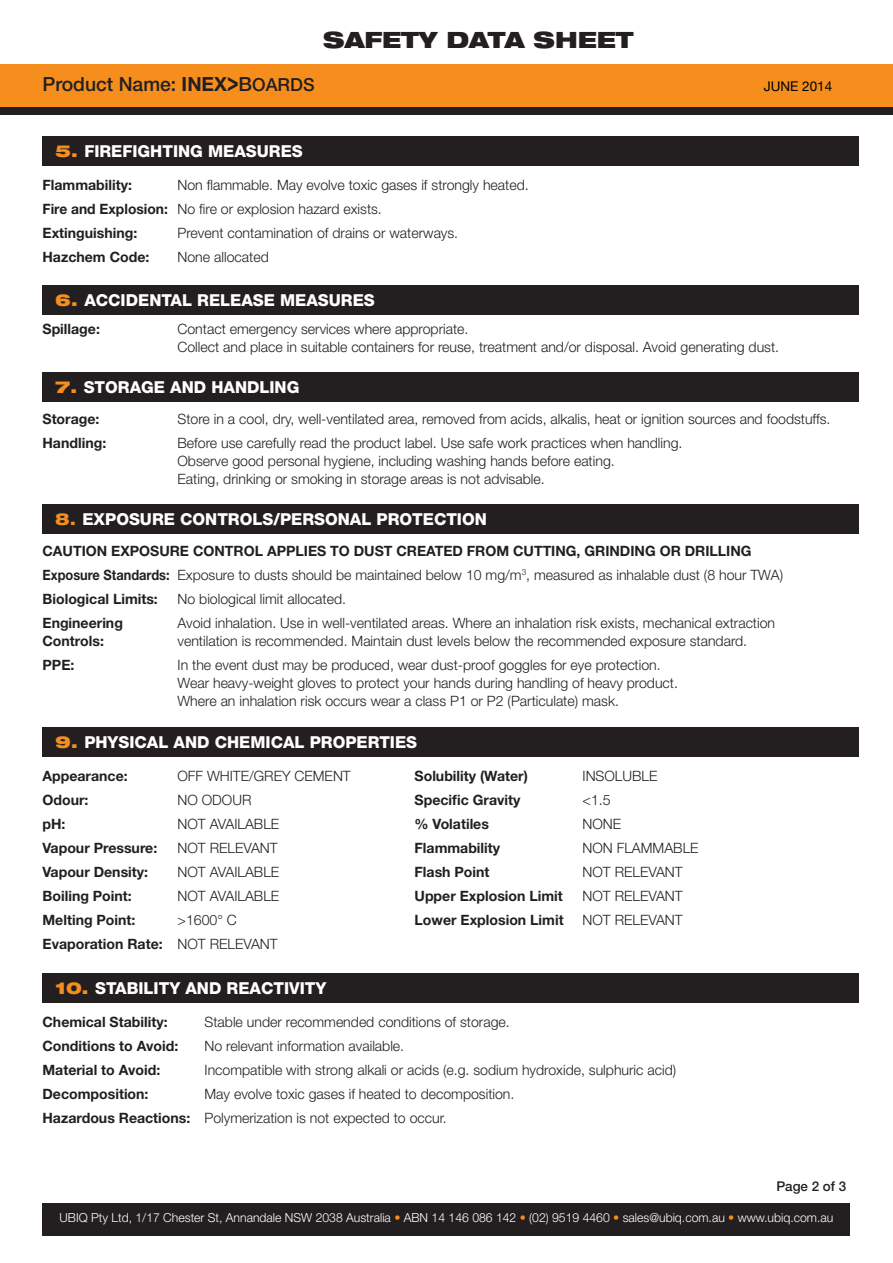
<style>
.page{position:relative;width:893px;height:1263px;background:#fff}
.page>*{position:absolute;margin:0;border:0;box-sizing:border-box;transform-origin:0 0}
.t1{font:900 expanded 22.5px "Helvetica Neue";color:#231f20}
.t2{font:500 19.5px "Helvetica Neue";color:#231f20}
.t3{font:500 18px "Helvetica Neue";color:#231f20}
.t4{font:800 16.5px "Helvetica Neue";color:#fff}
.t5{font:300 14.25px/18px "Helvetica Neue";color:#231f20}
.t6{font:700 14.25px/24px "Helvetica Neue";color:#231f20}
.t7{font:13.5px "Helvetica Neue";color:#000}
.t8{font:500 13.5px "Helvetica Neue";color:#231f20}
.t9{font:300 12.45px "Helvetica Neue";color:#fff}
.s1{font-weight:700}
.s2{font-weight:700;font-size:27.15px}
.s3{font-size:18px}
.s4{font-weight:900;font-stretch:expanded;color:#f68e1e}
.s5{font-stretch:expanded;color:#f68e1e}
.s6{font-weight:300}
.s7{color:#f68e1e}
</style>
<div class="page">
<div style="left:0;top:72px;width:893px;height:43px;background:#231f20"></div>
<div style="left:43px;top:1203px;width:807px;height:33px;background:#231f20"></div>
<div style="left:0;top:64px;width:893px;height:42px;background:#f68e1e"></div>
<div style="left:43px;top:136px;width:816px;height:30px;background:#231f20"></div>
<div style="left:43px;top:285px;width:816px;height:30px;background:#231f20"></div>
<div style="left:43px;top:504px;width:816px;height:29px;background:#231f20"></div>
<div style="left:43px;top:372px;width:816px;height:30px;background:#231f20"></div>
<div style="left:43px;top:727px;width:816px;height:30px;background:#231f20"></div>
<div style="left:43px;top:973px;width:816px;height:30px;background:#231f20"></div>
<h1 class="t1" style="left:323px;top:25px;width:312px">SAFETY DATA SHEET</h1>
<h2 class="t2" style="left:43px;top:72px;width:224px">Product Name: <span class="s1">INEX</span><span class="s2">&gt;</span>B<span class="s3">OARD</span></h2>
<p class="t3" style="left:303px;top:74px;width:13px">S</p>
<p class="t7" style="left:764px;top:78px;width:70px">JUNE 2014</p>
<p class="t4" style="left:55px;top:141px;width:50px"><span class="s4">5.</span> FIREFIGHTING</p>
<p class="t4" style="left:208px;top:141px;width:13px">MEASURES</p>
<p class="t5" style="left:43px;top:172px;width:488px;line-height:24px;text-indent:135px">Non flammable. May evolve toxic gases if strongly heated.<br><span class="s1">Fire and Explosion:</span> No fire or explosion hazard exists.<br><span class="s1">Extinguishing:</span></p>
<p class="t6" style="left:43px;top:172px;width:91px">Flammability:</p>
<p class="t5" style="left:178px;top:223px;width:282px">Prevent contamination of drains or waterways.</p>
<p class="t6" style="left:43px;top:244px;width:108px">Hazchem Code:</p>
<p class="t5" style="left:178px;top:247px;width:93px">None allocated</p>
<p class="t4" style="left:55px;top:290px;width:53px"><span class="s4">6.</span> ACCIDENTAL</p>
<p class="t4" style="left:197px;top:290px;width:12px">RELEASE</p>
<p class="t4" style="left:280px;top:290px;width:13px">MEASURES</p>
<p class="t6" style="left:43px;top:316px;width:59px">Spillage:</p>
<p class="t5" style="left:178px;top:319px;width:603px">Contact emergency services where appropriate.<br>Collect and place in suitable containers for reuse, treatment and/or disposal. Avoid generating dust.</p>
<p class="t4" style="left:55px;top:377px;width:246px"><span class="s4">7.</span> STORAGE AND HANDLING</p>
<p class="t6" style="left:43px;top:406px;width:58px">Storage:</p>
<p class="t5" style="left:178px;top:409px;width:654px">Store in a cool, dry, well-ventilated area, removed from acids, alkalis, heat or ignition sources and foodstuffs.</p>
<p class="t6" style="left:43px;top:430px;width:65px">Handling:</p>
<p class="t5" style="left:178px;top:433px;width:506px">Before use carefully read the product label. Use safe work practices when handling.<br>Observe good personal hygiene, including washing hands before eating.<br>Eating, drinking or smoking in storage areas is not advisable.</p>
<p class="t4" style="left:55px;top:509px;width:63px"><span class="s5">8.</span> EXPOSURE</p>
<p class="t4" style="left:180px;top:509px;width:13px">CONTROLS</p>
<p class="t4" style="left:273px;top:509px;width:19px">/PERSONAL</p>
<p class="t4" style="left:377px;top:509px;width:12px">PROTECTION</p>
<p class="t6" style="left:43px;top:538px;width:742px">CAUTION EXPOSURE CONTROL APPLIES TO DUST CREATED FROM CUTTING, GRINDING OR DRILLING<br>Exposure Standards: <span class="s6">Exposure to dusts should be maintained below 10 mg/m</span><sup>3</sup><span class="s6">, measured as inhalable dust (8 hour TWA)<br></span>Biological Limits:</p>
<p class="t5" style="left:178px;top:589px;width:170px">No biological limit allocated.</p>
<p class="t6" style="left:43px;top:610px;width:82px">Engineering</p>
<p class="t5" style="left:178px;top:613px;width:599px">Avoid inhalation. Use in well-ventilated areas. Where an inhalation risk exists, mechanical extraction</p>
<p class="t6" style="left:43px;top:628px;width:63px">Controls:</p>
<p class="t5" style="left:178px;top:631px;width:571px">ventilation is recommended. Maintain dust levels below the recommended exposure standard.</p>
<p class="t6" style="left:43px;top:652px;width:33px">PPE:</p>
<p class="t5" style="left:178px;top:655px;width:502px">In the event dust may be produced, wear dust-proof goggles for eye protection.<br>Wear heavy-weight gloves to protect your hands during handling of heavy product.<br>Where an inhalation risk occurs wear a class P1 or P2 (Particulate) mask.</p>
<p class="t4" style="left:55px;top:732px;width:75px"><span class="s4">9.</span> PHYSICAL</p>
<p class="t4" style="left:174px;top:732px;width:13px">AND</p>
<p class="t4" style="left:215px;top:732px;width:13px">CHEMICAL</p>
<p class="t4" style="left:310px;top:732px;width:12px">PROPERTIES</p>
<p class="t6" style="left:43px;top:763px;width:87px">Appearance:</p>
<p class="t5" style="left:178px;top:766px;width:175px">OFF WHITE/GREY CEMENT</p>
<p class="t6" style="left:415px;top:763px;width:115px">Solubility (Water)</p>
<p class="t5" style="left:583px;top:766px;width:76px">INSOLUBLE</p>
<p class="t6" style="left:43px;top:787px;width:47px">Odour:</p>
<p class="t5" style="left:178px;top:790px;width:75px">NO ODOUR</p>
<p class="t6" style="left:415px;top:787px;width:107px">Specific Gravity</p>
<p class="t5" style="left:583px;top:790px;width:30px">&lt;1.5</p>
<p class="t6" style="left:43px;top:811px;width:24px">pH:</p>
<p class="t5" style="left:178px;top:814px;width:103px">NOT AVAILABLE</p>
<p class="t6" style="left:415px;top:811px;width:76px">% Volatiles</p>
<p class="t5" style="left:583px;top:814px;width:40px">NONE</p>
<p class="t6" style="left:43px;top:835px;width:116px">Vapour Pressure:</p>
<p class="t5" style="left:178px;top:838px;width:102px">NOT RELEVANT</p>
<p class="t6" style="left:415px;top:835px;width:87px">Flammability</p>
<p class="t5" style="left:583px;top:838px;width:118px">NON FLAMMABLE</p>
<p class="t6" style="left:43px;top:859px;width:107px">Vapour Density:</p>
<p class="t5" style="left:178px;top:862px;width:103px">NOT AVAILABLE</p>
<p class="t6" style="left:415px;top:859px;width:76px">Flash Point</p>
<p class="t5" style="left:583px;top:862px;width:102px">NOT RELEVANT</p>
<p class="t6" style="left:43px;top:883px;width:91px">Boiling Point:</p>
<p class="t5" style="left:178px;top:886px;width:103px">NOT AVAILABLE</p>
<p class="t6" style="left:415px;top:883px;width:150px">Upper Explosion Limit</p>
<p class="t5" style="left:583px;top:886px;width:102px">NOT RELEVANT</p>
<p class="t6" style="left:43px;top:907px;width:94px">Melting Point:</p>
<p class="t5" style="left:178px;top:910px;width:61px">&gt;1600° C</p>
<p class="t6" style="left:415px;top:907px;width:151px">Lower Explosion Limit</p>
<p class="t5" style="left:583px;top:910px;width:102px">NOT RELEVANT</p>
<p class="t6" style="left:43px;top:931px;width:237px">Evaporation Rate: <span class="s6">NOT RELEVANT</span></p>
<p class="t4" style="left:55px;top:978px;width:273px"><span class="s4">10.</span> STABILITY AND REACTIVITY</p>
<p class="t6" style="left:43px;top:1009px;width:127px">Chemical Stability:</p>
<p class="t5" style="left:205px;top:1012px;width:307px">Stable under recommended conditions of storage.</p>
<p class="t6" style="left:43px;top:1033px;width:137px">Conditions to Avoid:</p>
<p class="t5" style="left:205px;top:1036px;width:201px">No relevant information available.</p>
<p class="t6" style="left:43px;top:1057px;width:119px">Material to Avoid:</p>
<p class="t5" style="left:205px;top:1060px;width:473px">Incompatible with strong alkali or acids (e.g. sodium hydroxide, sulphuric acid)</p>
<p class="t6" style="left:43px;top:1081px;width:108px">Decomposition:</p>
<p class="t5" style="left:43px;top:1081px;width:473px;line-height:24px;text-indent:162px">May evolve toxic gases if heated to decomposition.<br><span class="s1">Hazardous Reactions:</span> Polymerization is not expected to occur.</p>
<p class="t8" style="left:776px;top:1178px;width:71px">Page 2 of 3</p>
<p class="t9" style="left:60px;top:1210px;width:775px">UBIQ Pty Ltd, 1/17 Chester St, Annandale NSW 2038 Australia <span class="s7">•</span> ABN 14 146 086 142 <span class="s7">•</span> (02) 9519 4460 <span class="s7">•</span> sales@ubiq.com.au <span class="s7">•</span> www.ubiq.com.au</p>
</div>
